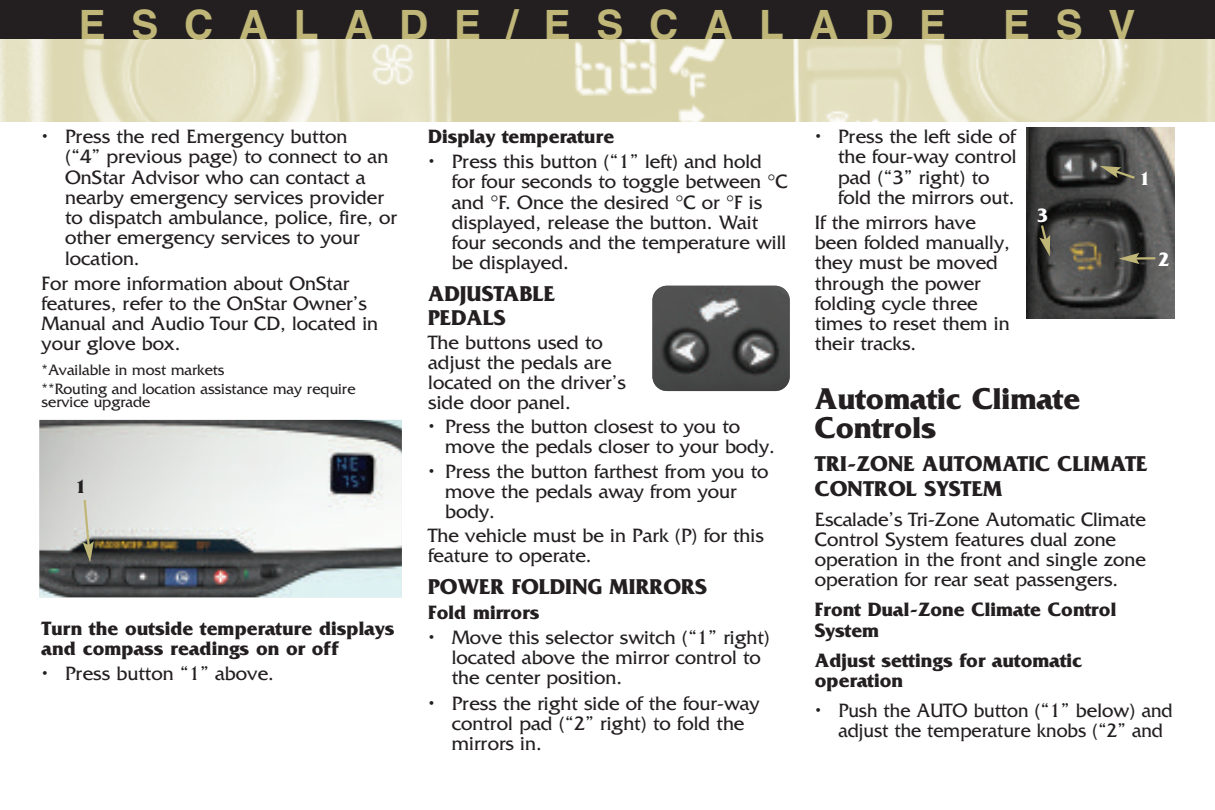
<style>
.page{position:relative;width:1215px;height:810px;background:#fff}
.page>*{position:absolute;margin:0;border:0;box-sizing:border-box;transform-origin:0 0}
.t1{font:700 40.5px "Helvetica";letter-spacing:.635em;color:#bfb678}
.t2{font:700 31.5px/29.2px "Friz Quadrata";color:#231f20}
.t3{font:700 22.5px/23.6px "Friz Quadrata";color:#231f20}
.t4{font:20.25px/20.2px "Friz Quadrata";color:#231f20}
.t5{font:700 20.25px/20.2px "Friz Quadrata";color:#231f20}
.t6{font:700 20.25px "Friz Quadrata";color:#fff}
.t7{font:15.75px/18.4px "Friz Quadrata";color:#231f20}
</style>
<div class="page">
<div style="left:0;top:0;width:1215px;height:40px;background:#231f20"></div>
<img style="left:0;top:40px;width:1215px;height:82px">
<img style="left:1027px;top:127px;width:148px;height:192px">
<svg style="left:1119px;top:253px;width:39px;height:11px"></svg>
<svg style="left:1039px;top:223px;width:16px;height:35px"></svg>
<svg style="left:1098px;top:161px;width:39px;height:20px"></svg>
<img style="left:39px;top:420px;width:363px;height:177px">
<svg style="left:82px;top:498px;width:14px;height:65px"></svg>
<img style="left:652px;top:286px;width:138px;height:105px;border-radius:15px">
<h1 class="t1" style="left:79px;top:9px;width:869px">ESCALADE/ESCALADE</h1>
<h1 class="t1" style="left:1003px;top:9px;width:134px">ESV</h1>
<p class="t4" style="left:65px;top:126px;width:333px;text-indent:-23px">• Press the red Emergency button<br>(“4” previous page) to connect to an<br>OnStar Advisor who can contact a nearby emergency services provider to dispatch ambulance, police, fire, or other emergency services to your location.</p>
<p class="t4" style="left:42px;top:273px;width:338px">For more information about OnStar features, refer to the OnStar Owner’s<br>Manual and Audio Tour CD, located in your glove box.</p>
<p class="t7" style="left:42px;top:361px;width:316px">*Available in most markets<br>**Routing and location assistance may require</p>
<p class="t7" style="left:42px;top:393px;width:110px">service upgrade</p>
<p class="t5" style="left:75px;top:476px;width:13px">1</p>
<p class="t5" style="left:42px;top:618px;width:354px">Turn the outside temperature displays and compass readings on or off</p>
<p class="t4" style="left:42px;top:663px;width:234px">• Press button “1” above.</p>
<p class="t5" style="left:428px;top:126px;width:188px">Display temperature</p>
<p class="t4" style="left:452px;top:151px;width:337px;text-indent:-23px">• Press this button (“1” left) and hold for four seconds to toggle between °C and °F. Once the desired °C or °F is displayed, release the button. Wait four seconds and the temperature will be displayed.</p>
<p class="t3" style="left:428px;top:282px;width:128px">ADJUSTABLE<br>PEDALS</p>
<p class="t4" style="left:428px;top:333px;width:199px">The buttons used to adjust the pedals are located on the driver’s side door panel.</p>
<p class="t4" style="left:445px;top:417px;width:331px;text-indent:-17px">• Press the button closest to you to move the pedals closer to your body.</p>
<p class="t4" style="left:445px;top:461px;width:325px;text-indent:-17px">• Press the button farthest from you to move the pedals away from your body.</p>
<p class="t4" style="left:428px;top:525px;width:337px">The vehicle must be in Park (P) for this feature to operate.</p>
<p class="t3" style="left:428px;top:574px;width:280px">POWER FOLDING MIRRORS</p>
<p class="t5" style="left:428px;top:602px;width:113px">Fold mirrors</p>
<p class="t4" style="left:452px;top:627px;width:320px;text-indent:-23px">• Move this selector switch (“1” right) located above the mirror control to the center position.</p>
<p class="t4" style="left:452px;top:692px;width:310px;text-indent:-23px">• Press the right side of the four-way control pad (“2” right) to fold the mirrors in.</p>
<p class="t4" style="left:838px;top:126px;width:180px;text-indent:-23px">• Press the left side of the four-way control pad (“3” right) to fold the mirrors out.</p>
<p class="t4" style="left:815px;top:212px;width:197px">If the mirrors have been folded manually, they must be moved through the power folding cycle three times to reset them in their tracks.</p>
<h2 class="t2" style="left:815px;top:383px;width:267px">Automatic Climate<br>Controls</h2>
<p class="t3" style="left:815px;top:451px;width:334px;line-height:24.8px">TRI-ZONE AUTOMATIC CLIMATE<br>CONTROL SYSTEM</p>
<p class="t4" style="left:815px;top:509px;width:333px">Escalade’s Tri-Zone Automatic Climate Control System features dual zone operation in the front and single zone operation for rear seat passengers.</p>
<p class="t5" style="left:815px;top:599px;width:303px">Front Dual-Zone Climate Control<br>System</p>
<p class="t5" style="left:815px;top:650px;width:269px">Adjust settings for automatic operation</p>
<p class="t4" style="left:838px;top:700px;width:336px;text-indent:-23px">• Push the AUTO button (“1” below) and adjust the temperature knobs (“2” and</p>
<p class="t6" style="left:1139px;top:166px;width:13px">1</p>
<p class="t6" style="left:1037px;top:203px;width:13px">3</p>
<p class="t6" style="left:1158px;top:247px;width:13px">2</p>
</div>
